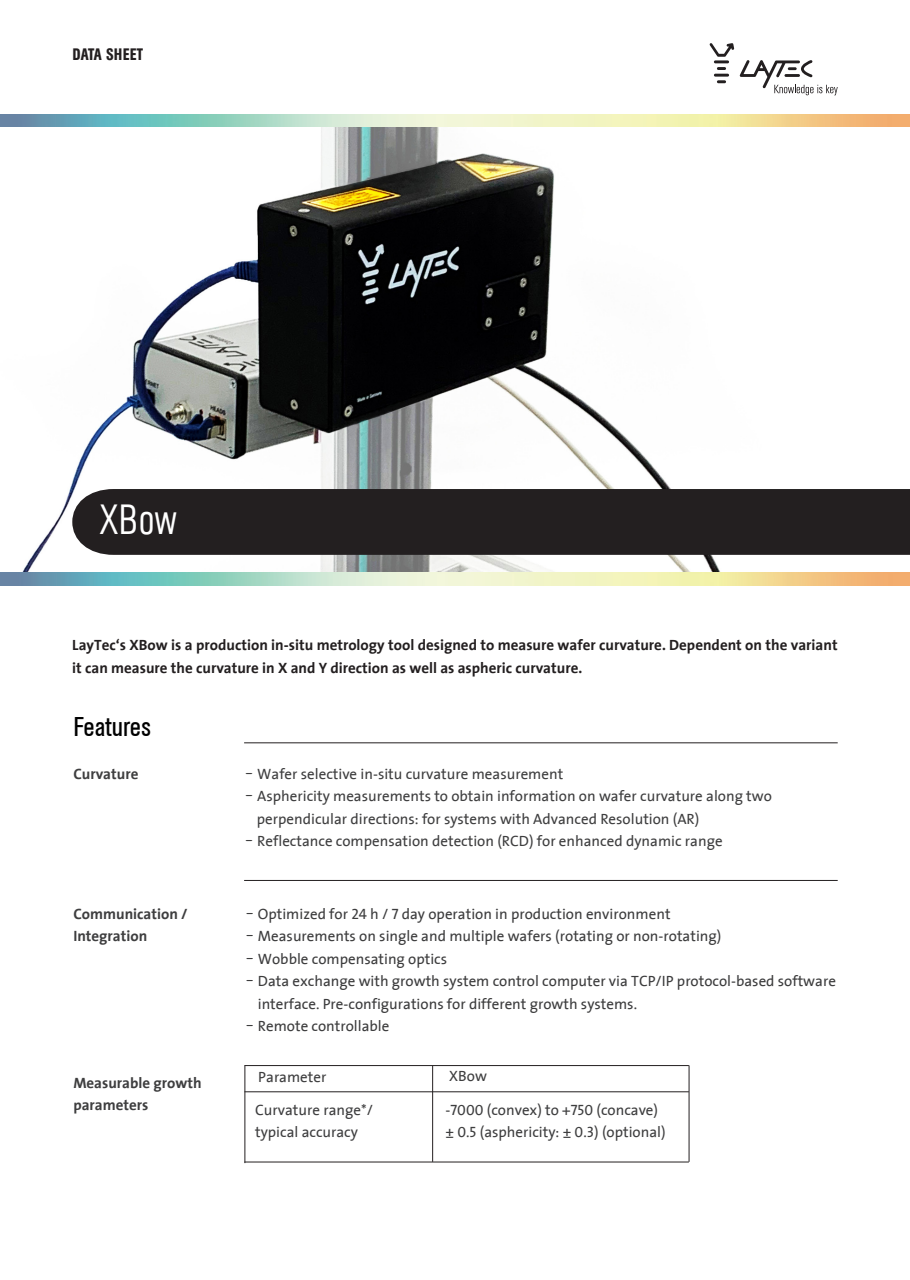
<style>
.page{position:relative;width:910px;height:1280px;background:#fff}
.page>*{position:absolute;margin:0;border:0;box-sizing:border-box;transform-origin:0 0}
.t1{font:300 condensed 42px "AG Book Pro";color:#fff}
.Subtitel{font:condensed 27px "AG Book Pro";color:#000}
.t2{font:500 condensed 16.5px "AG Book Pro";letter-spacing:.015em;color:#231f20}
.Fließtext_Aufzählung{font:15px "The Sans";color:#3e3e3f}
.Fließtext_Aufzählung-2{font:15px/22.5px "The Sans";color:#3c3c3d}
.Teasertext{font:700 15px/22.5px "The Sans";color:#231f20}
.t3{font:700 15px/22.5px "The Sans";color:#3e3e3f}
</style>
<div class="page">
<img style="left:22px;top:127px;width:698px;height:445px">
<svg style="left:717px;top:80px;width:9px;height:3px"></svg>
<hr style="left:714px;top:74px;width:15px;height:3px;background:#231f20">
<svg style="left:710px;top:43px;width:24px;height:14px"></svg>
<svg style="left:717px;top:67px;width:9px;height:3px"></svg>
<hr style="left:714px;top:60px;width:15px;height:3px;background:#231f20">
<svg style="left:740px;top:60px;width:98px;height:35px"></svg>
<img style="left:0;top:572px;width:910px;height:13px">
<div style="left:72px;top:489px;width:838px;height:66px;background:#231f20"></div>
<img style="left:0;top:114px;width:910px;height:13px">
<hr style="left:244px;top:742px;width:594px;height:1px;background:#231f20">
<hr style="left:244px;top:880px;width:594px;height:1px;background:#231f20">
<hr style="left:244px;top:1065px;width:445px;height:1px;background:#231f20">
<hr style="left:244px;top:1091px;width:445px;height:1px;background:#231f20">
<hr style="left:244px;top:1162px;width:445px;height:1px;background:#231f20">
<hr style="left:689px;top:1065px;width:1px;height:97px;background:#231f20">
<hr style="left:432px;top:1066px;width:1px;height:96px;background:#231f20">
<hr style="left:245px;top:1065px;width:1px;height:98px;background:#231f20">
<p class="t2" style="left:72px;top:43px;width:72px">DATA SHEET</p>
<h1 class="t1" style="left:100px;top:492px;width:78px">XBow</h1>
<p class="Teasertext" style="left:72px;top:633px;width:767px">LayTec‘s XBow is a production in-situ metrology tool designed to measure wafer curvature. Dependent on the variant it can measure the curvature in X and Y direction as well as aspheric curvature.</p>
<p class="Subtitel" style="left:73px;top:709px;width:79px">Features</p>
<p class="t3" style="left:73px;top:762px;width:67px">Curvature</p>
<p class="t3" style="left:73px;top:902px;width:116px">Communication /<br>Integration</p>
<p class="Fließtext_Aufzählung" style="left:244px;top:761px;width:321px">† Wafer selective in-situ curvature measurement</p>
<p class="Fließtext_Aufzählung" style="left:244px;top:783px;width:529px">† Asphericity measurements to obtain information on wafer curvature along two</p>
<p class="Fließtext_Aufzählung" style="left:257px;top:806px;width:444px">perpendicular directions: for systems with Advanced Resolution (AR)</p>
<p class="Fließtext_Aufzählung" style="left:244px;top:828px;width:480px">† Reflectance compensation detection (RCD) for enhanced dynamic range</p>
<p class="Fließtext_Aufzählung-2" style="left:245px;top:902px;width:427px">† Optimized for 24 h / 7 day operation in production environment</p>
<p class="Fließtext_Aufzählung-2" style="left:245px;top:924px;width:478px">† Measurements on single and multiple wafers (rotating or non-rotating)</p>
<p class="Fließtext_Aufzählung-2" style="left:245px;top:947px;width:204px">† Wobble compensating optics</p>
<p class="Fließtext_Aufzählung-2" style="left:258px;top:969px;width:580px;text-indent:-13px">† Data exchange with growth system control computer via TCP/IP protocol-based software interface. Pre-configurations for different growth systems.</p>
<p class="Fließtext_Aufzählung-2" style="left:245px;top:1014px;width:146px">† Remote controllable</p>
<p class="t3" style="left:73px;top:1071px;width:130px">Measurable growth parameters</p>
<p class="Fließtext_Aufzählung" style="left:258px;top:1064px;width:70px">Parameter</p>
<p class="Fließtext_Aufzählung" style="left:255px;top:1097px;width:119px">Curvature range*/</p>
<p class="Fließtext_Aufzählung" style="left:255px;top:1119px;width:104px">typical accuracy</p>
<p class="Fließtext_Aufzählung" style="left:449px;top:1064px;width:39px">XBow</p>
<p class="Fließtext_Aufzählung" style="left:446px;top:1097px;width:214px">-7000 (convex) to +750 (concave)</p>
<p class="Fließtext_Aufzählung" style="left:446px;top:1119px;width:222px">± 0.5 (asphericity: ± 0.3) (optional)</p>
</div>
